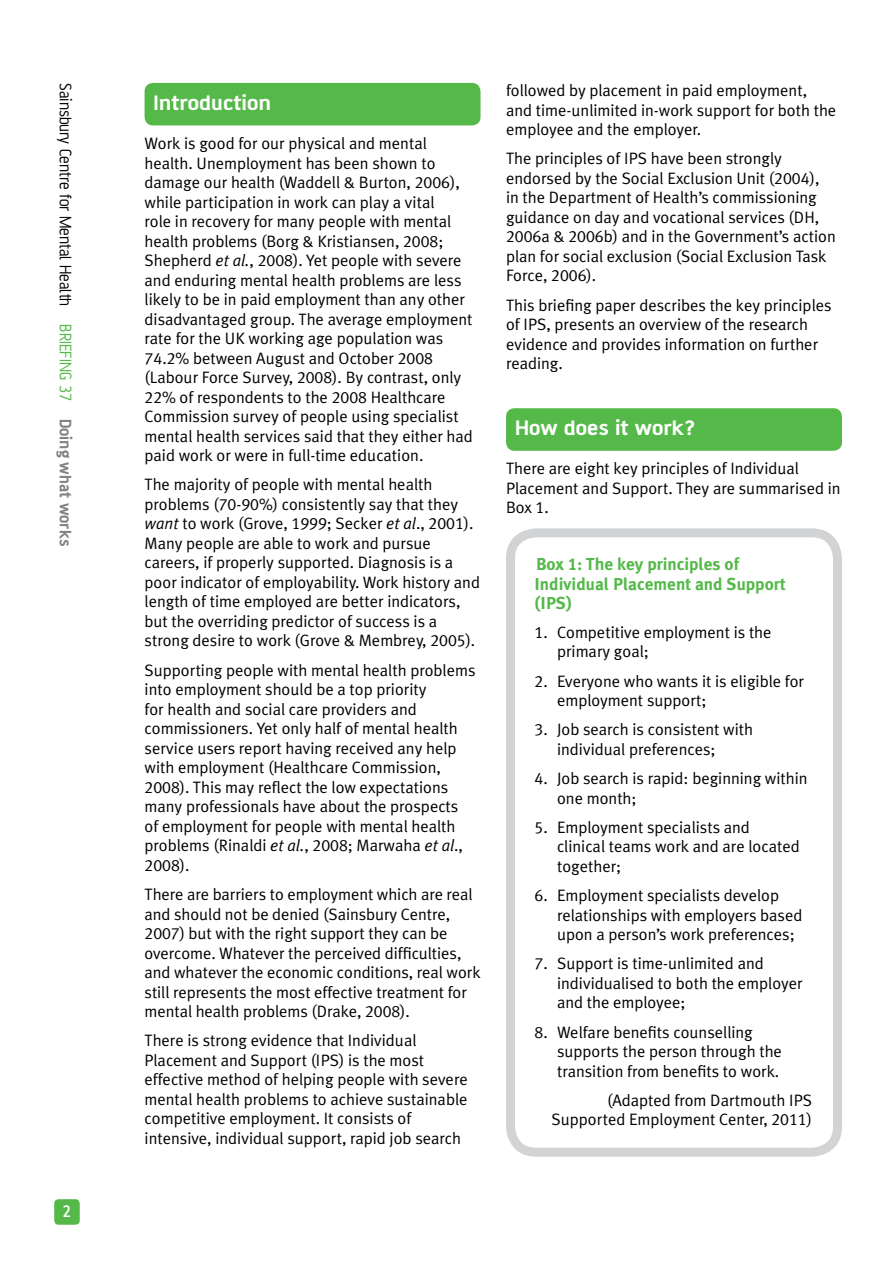
<style>
.page{position:relative;width:893px;height:1263px;background:#fff}
.page>*{position:absolute;margin:0;border:0;box-sizing:border-box;transform-origin:0 0}
.t1{font:700 22.5px "AF Battersea";color:#fff;scale:1.1 1}
.t2{font:18px "AF Battersea";color:#000}
.t3{font:500 18px "AF Battersea";color:#fff}
.t4{font:700 17.25px/19.5px "Meta Plus";color:#54b948}
.t5{font:16.5px/19.5px "Meta Plus Normal";color:#000}
.t6{font:16.5px "Meta Plus Normal Caps";color:#000}
.s1{color:#54b948}
.s2{font-weight:700;color:#808285}
.s3{font-family:"Meta Plus Normal Caps"}
.s4{font-style:italic}
.s5{font-family:"Meta Plus Normal"}
.s6{font-family:"Meta Plus Bold Caps";font-weight:400}
</style>
<div class="page">
<div style="left:54px;top:1199px;width:26px;height:26px;background:#54b948;border-radius:4px"></div>
<div style="left:506px;top:408px;width:336px;height:43px;background:#54b948;border-radius:9px"></div>
<div style="left:145px;top:83px;width:335px;height:42px;background:#54b948;border-radius:9px"></div>
<div style="left:506px;top:528px;width:336px;height:629px;border:9px solid #d1d3d4;border-radius:26px"></div>
<p class="t2" style="left:75px;top:83px;width:465px;rotate:90deg">Sainsbury Centre for Mental Health <span class="s1">BRIEFING 37</span> <span class="s2">Doing what works</span></p>
<h1 class="t1" style="left:154px;top:91px;width:108px">Introduction</h1>
<p class="t5" style="left:145px;top:133px;width:330px">Work is good for our physical and mental health. Unemployment has been shown to damage our health (Waddell &amp; Burton, <span class="s3">2006</span>), while participation in work can play a vital<br>role in recovery for many people with mental health problems (Borg &amp; Kristiansen, <span class="s3">2008</span>; Shepherd <span class="s4">et al.</span>, <span class="s3">2008</span>). Yet people with severe and enduring mental health problems are less likely to be in paid employment than any other disadvantaged group. The average employment rate for the UK working age population was <span class="s3">74</span>.<span class="s3">2</span>% between August and October <span class="s3">2008 </span>(Labour Force Survey, <span class="s3">2008</span>). By contrast, only <span class="s3">22</span>% of respondents to the <span class="s3">2008</span> Healthcare Commission survey of people using specialist mental health services said that they either had paid work or were in full-time education.</p>
<p class="t5" style="left:145px;top:475px;width:337px">The majority of people with mental health problems (<span class="s3">70</span>-<span class="s3">90</span>%) consistently say that they <span class="s4">want</span> to work (Grove, <span class="s3">1999</span>; Secker <span class="s4">et al</span>., <span class="s3">2001</span>).<br>Many people are able to work and pursue careers, if properly supported. Diagnosis is a poor indicator of employability. Work history and length of time employed are better indicators, but the overriding predictor of success is a strong desire to work (Grove &amp; Membrey, <span class="s3">2005</span>).</p>
<p class="t5" style="left:145px;top:660px;width:332px">Supporting people with mental health problems into employment should be a top priority<br>for health and social care providers and commissioners. Yet only half of mental health service users report having received any help with employment (Healthcare Commission, <span class="s3">2008</span>). This may reflect the low expectations many professionals have about the prospects of employment for people with mental health problems (Rinaldi <span class="s4">et al.</span>, <span class="s3">2008</span>; Marwaha <span class="s4">et al</span>.,</p>
<p class="t6" style="left:145px;top:855px;width:47px">2008<span class="s5">).</span></p>
<p class="t5" style="left:145px;top:884px;width:337px">There are barriers to employment which are real and should not be denied (Sainsbury Centre, <span class="s3">2007</span>) but with the right support they can be overcome. Whatever the perceived difficulties, and whatever the economic conditions, real work still represents the most effective treatment for mental health problems (Drake, <span class="s3">2008</span>).</p>
<p class="t5" style="left:145px;top:1030px;width:325px">There is strong evidence that Individual Placement and Support (IPS) is the most effective method of helping people with severe mental health problems to achieve sustainable competitive employment. It consists of intensive, individual support, rapid job search</p>
<p class="t3" style="left:62px;top:1202px;width:10px">2</p>
<p class="t5" style="left:506px;top:80px;width:332px">followed by placement in paid employment, and time-unlimited in-work support for both the employee and the employer.</p>
<p class="t5" style="left:506px;top:149px;width:331px">The principles of IPS have been strongly endorsed by the Social Exclusion Unit (<span class="s3">2004</span>), in the Department of Health’s commissioning guidance on day and vocational services (DH, <span class="s3">2006</span>a &amp; <span class="s3">2006</span>b) and in the Government’s action plan for social exclusion (Social Exclusion Task Force, <span class="s3">2006</span>).</p>
<p class="t5" style="left:506px;top:295px;width:327px">This briefing paper describes the key principles of IPS, presents an overview of the research evidence and provides information on further reading.</p>
<h1 class="t1" style="left:515px;top:416px;width:166px">How does it work?</h1>
<p class="t5" style="left:506px;top:458px;width:336px">There are eight key principles of Individual<br>Placement and Support. They are summarised in<br>Box <span class="s3">1</span>.</p>
<p class="t4" style="left:534px;top:554px;width:253px">Box <span class="s6">1</span>: The key principles of<br>Individual Placement and Support (IPS)</p>
<p class="t5" style="left:557px;top:622px;width:216px;text-indent:-23px"><span class="s3">1</span>. Competitive employment is the primary goal;</p>
<p class="t5" style="left:557px;top:671px;width:249px;text-indent:-23px"><span class="s3">2</span>. Everyone who wants it is eligible for employment support;</p>
<p class="t5" style="left:557px;top:720px;width:197px;text-indent:-23px"><span class="s3">3</span>. Job search is consistent with individual preferences;</p>
<p class="t5" style="left:557px;top:768px;width:252px;text-indent:-23px"><span class="s3">4</span>. Job search is rapid: beginning within one month;</p>
<p class="t5" style="left:557px;top:817px;width:244px;text-indent:-23px"><span class="s3">5</span>. Employment specialists and clinical teams work and are located together;</p>
<p class="t5" style="left:557px;top:885px;width:247px;text-indent:-23px">6. Employment specialists develop relationships with employers based upon a person’s work preferences;</p>
<p class="t5" style="left:557px;top:954px;width:247px;text-indent:-23px"><span class="s3">7</span>. Support is time-unlimited and individualised to both the employer and the employee;</p>
<p class="t5" style="left:557px;top:1022px;width:226px;text-indent:-23px"><span class="s3">8</span>. Welfare benefits counselling supports the person through the transition from benefits to work.</p>
<p class="t5" style="left:552px;top:1090px;width:262px;text-align:right">(Adapted from Dartmouth IPS<br>Supported Employment Center, <span class="s3">2011</span>)</p>
</div>
